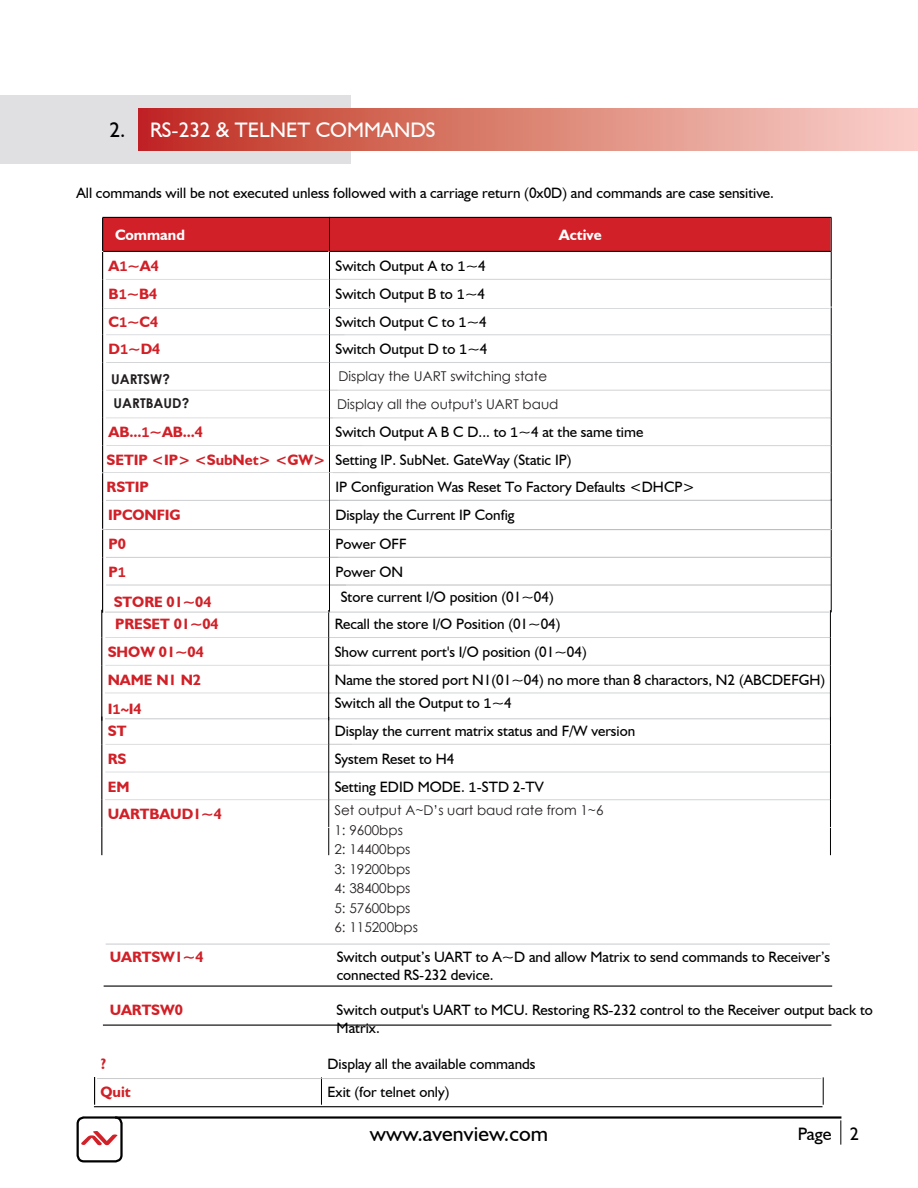
<style>
.page{position:relative;width:918px;height:1188px;background:#fff}
.page>*{position:absolute;margin:0;border:0;box-sizing:border-box;transform-origin:0 0}
.t1{font:21.75px "Humanist 521 BT";letter-spacing:.005em;color:#000}
.t2{font:21px "Humanist 521 BT";color:#fff}
.t3{font:18px "Humanist 521 BT";color:#000}
.t4{font:15px/27.8px "Humanist 521 BT";color:#000}
.t5{font:15px/18px "Humanst 521 BT";color:#000}
.t6{font:700 15px/27px "Humanist 521 BT";letter-spacing:-.005em;color:#d12027}
.t7{font:700 15px "Humanst 521 BT";letter-spacing:-.005em;color:#d12027}
.t8{font:700 15px "Humanist 521 BT";color:#fff}
.t9{font:13.5px/19.5px "Century Gothic";color:#231f20}
.t10{font:700 13.5px "Century Gothic";color:#231f20}
.s1{color:#000}
.s2{font-family:"Consolas"}
.s3{font-family:"Humanst 521 BT"}
</style>
<div class="page">
<hr style="left:84px;top:1116px;width:757px;height:3px;background:#000">
<svg style="left:840px;top:1120px;width:1px;height:25px"></svg>
<svg style="left:81px;top:1131px;width:37px;height:15px"></svg>
<div style="left:77px;top:1116px;width:46px;height:46px;border:2px solid #000;border-radius:6px"></div>
<div style="left:0;top:96px;width:351px;height:68px;background:#e0e0e2"></div>
<div style="left:138px;top:109px;width:780px;height:42px;background:linear-gradient(to right,#be2d1e,#fad5cb)"></div>
<hr style="left:104px;top:985px;width:728px;height:2px;background:#000">
<hr style="left:106px;top:944px;width:724px;height:1px;background:#bcbec0">
<svg style="left:321px;top:1077px;width:1px;height:28px"></svg>
<svg style="left:823px;top:1077px;width:1px;height:28px"></svg>
<svg style="left:101px;top:217px;width:731px;height:638px"></svg>
<svg style="left:94px;top:1077px;width:1px;height:28px"></svg>
<hr style="left:94px;top:1106px;width:729px;height:1px;background:#000">
<hr style="left:105px;top:612px;width:724px;height:1px;background:#bcbec0">
<hr style="left:97px;top:1078px;width:724px;height:1px;background:#bcbec0">
<hr style="left:103px;top:1024px;width:728px;height:2px;background:#000">
<h2 class="t2" style="left:110px;top:117px;width:152px"><span class="s1">2.</span> RS-232 &amp; Telnet</h2>
<h2 class="t2" style="left:316px;top:117px;width:120px">Comman ds</h2>
<p class="t4" style="left:77px;top:179px;width:699px">All commands will be not executed unless followed with a carriage return (0x0D) and commands are case sensitive.</p>
<p class="t8" style="left:115px;top:226px;width:71px">Command</p>
<p class="t8" style="left:559px;top:226px;width:44px">Active</p>
<p class="t6" style="left:109px;top:252px;width:52px">A<span class="s2">1</span>~A<span class="s3">4</span></p>
<p class="t4" style="left:335px;top:252px;width:152px">Switch Output A to <span class="s2">1</span>~<span class="s3">4</span></p>
<p class="t6" style="left:109px;top:280px;width:50px">B<span class="s2">1</span>~B<span class="s3">4</span></p>
<p class="t4" style="left:335px;top:280px;width:151px">Switch Output B to <span class="s2">1</span>~<span class="s3">4</span></p>
<p class="t6" style="left:109px;top:308px;width:51px">C<span class="s2">1</span>~C<span class="s3">4</span></p>
<p class="t4" style="left:335px;top:307px;width:153px">Switch Output C to <span class="s2">1</span>~<span class="s3">4</span></p>
<p class="t6" style="left:109px;top:335px;width:53px">D<span class="s2">1</span>~D<span class="s3">4</span></p>
<p class="t4" style="left:335px;top:335px;width:154px">Switch Output D to <span class="s2">1</span>~<span class="s3">4</span></p>
<p class="t10" style="left:111px;top:369px;width:60px">UARTSW?</p>
<p class="t9" style="left:338px;top:366px;width:210px">Display the UART switching state</p>
<p class="t10" style="left:114px;top:392px;width:77px">UARTBAUD?</p>
<p class="t9" style="left:337px;top:394px;width:223px">Display all the output's UART baud</p>
<p class="t6" style="left:109px;top:418px;width:96px">AB...<span class="s2">1</span>~AB...<span class="s3">4</span></p>
<p class="t4" style="left:335px;top:418px;width:309px">Switch Output A B C D... to <span class="s2">1</span>~<span class="s3">4</span> at the same time<br>Setting IP. SubNet. GateWay (Static IP)</p>
<p class="t6" style="left:107px;top:446px;width:221px">SETIP &lt;IP&gt; &lt;SubNet&gt; &lt;GW&gt;<br>RSTIP</p>
<p class="t4" style="left:335px;top:473px;width:361px">IP Configuration Was Reset To Factory Defaults &lt;DHCP&gt;</p>
<p class="t6" style="left:108px;top:501px;width:74px">IPCONFIG</p>
<p class="t4" style="left:335px;top:501px;width:181px">Display the Current IP Config</p>
<p class="t6" style="left:109px;top:530px;width:19px">P0</p>
<p class="t4" style="left:335px;top:530px;width:73px">Power OFF</p>
<p class="t6" style="left:109px;top:558px;width:19px">P<span class="s2">1</span></p>
<p class="t4" style="left:335px;top:558px;width:69px">Power ON</p>
<p class="t7" style="left:114px;top:592px;width:99px">STORE 01~04</p>
<p class="t5" style="left:341px;top:587px;width:215px">Store current I/O position (01~04)</p>
<p class="t7" style="left:115px;top:615px;width:105px">PRESET 01~04</p>
<p class="t5" style="left:335px;top:615px;width:227px">Recall the store I/O Position (01~04)</p>
<p class="t7" style="left:108px;top:643px;width:98px">SHOW 01~04</p>
<p class="t5" style="left:335px;top:643px;width:254px">Show current port's I/O position (01~04)</p>
<p class="t7" style="left:108px;top:670px;width:95px">NAME N1 N2</p>
<p class="t5" style="left:335px;top:670px;width:492px">Name the stored port N1(01~04) no more than 8 charactors, N2 (ABCDEFGH)</p>
<p class="t6" style="left:108px;top:695px;width:35px">I<span class="s2">1~</span>I<span class="s3">4</span></p>
<p class="t4" style="left:335px;top:689px;width:179px">Switch all the Output to <span class="s2">1</span>~<span class="s3">4</span></p>
<p class="t6" style="left:108px;top:717px;width:20px">ST</p>
<p class="t4" style="left:335px;top:717px;width:302px">Display the current matrix status and F/W version</p>
<p class="t6" style="left:108px;top:745px;width:20px">RS</p>
<p class="t5" style="left:335px;top:749px;width:121px">System Reset to H4</p>
<p class="t6" style="left:108px;top:773px;width:23px">EM</p>
<p class="t4" style="left:335px;top:772px;width:210px">Setting EDID MODE. <span class="s2">1</span>-STD 2-TV</p>
<p class="t7" style="left:108px;top:805px;width:116px">UARTBAUD1~4</p>
<p class="t9" style="left:334px;top:800px;width:271px">Set output A~D’s uart baud rate from 1~6<br>1: 9600bps<br>2: 14400bps<br>3: 19200bps<br>4: 38400bps<br>5: 57600bps<br>6: 115200bps</p>
<p class="t7" style="left:110px;top:947px;width:95px">UARTSW1~4</p>
<p class="t5" style="left:337px;top:948px;width:495px">Switch output’s UART to A~D and allow Matrix to send commands to Receiver’s connected RS-232 device.</p>
<p class="t7" style="left:110px;top:1001px;width:75px">UARTSW0</p>
<p class="t5" style="left:337px;top:1001px;width:538px">Switch output's UART to MCU. Restoring RS-232 control to the Receiver output back to<br>Matrix.</p>
<p class="t6" style="left:101px;top:1050px;width:7px">?</p>
<p class="t4" style="left:327px;top:1050px;width:210px">Display all the available commands</p>
<p class="t6" style="left:101px;top:1078px;width:32px">Quit</p>
<p class="t4" style="left:327px;top:1077px;width:123px">Exit (for telnet only)</p>
<h1 class="t1" style="left:370px;top:1120px;width:180px">www.avenview.com</h1>
<p class="t3" style="left:798px;top:1123px;width:62px">Page 2</p>
</div>
